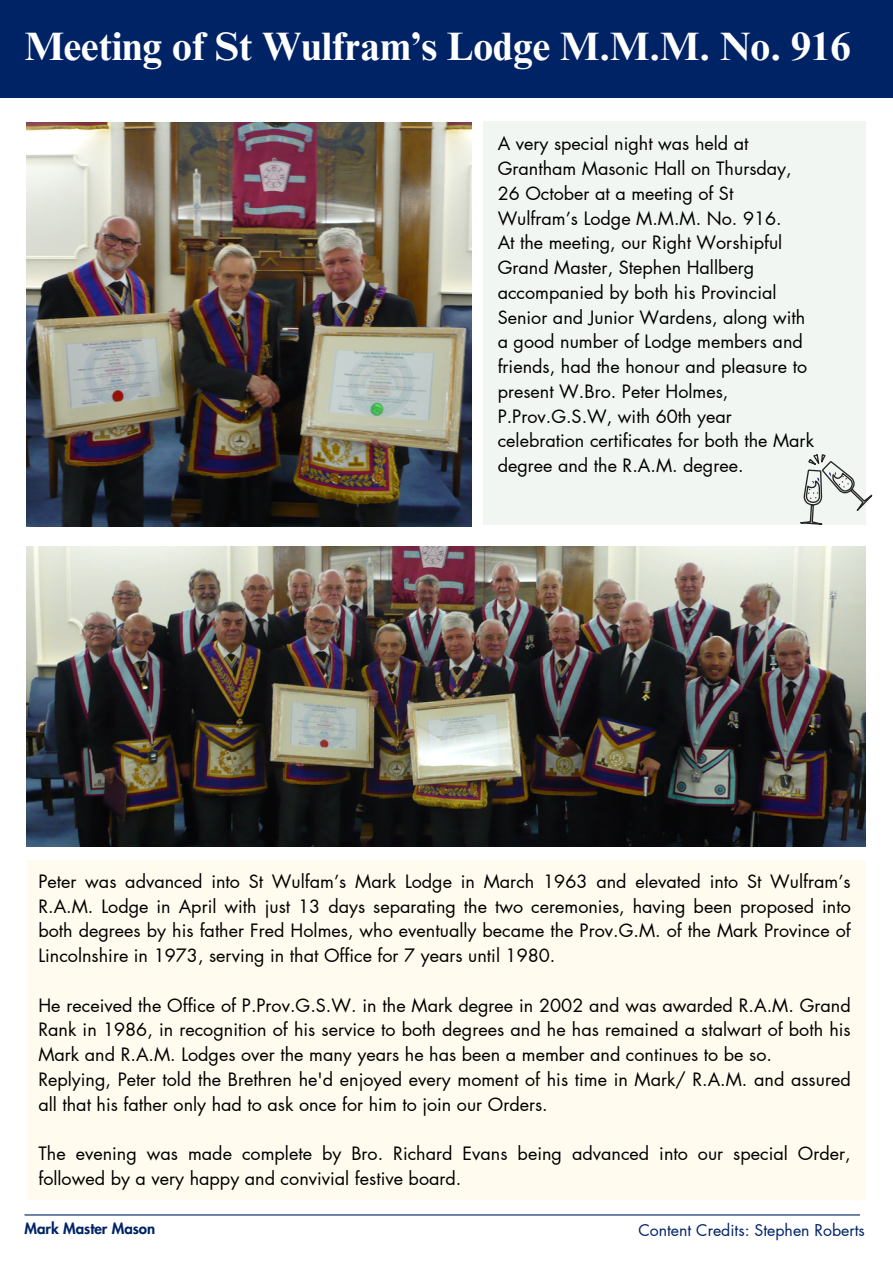
<style>
.page{position:relative;width:893px;height:1264px;background:#fff}
.page>*{position:absolute;margin:0;border:0;box-sizing:border-box;transform-origin:0 0}
.t1{font:700 39.6px "Times NRMT Pro";color:#fff}
.t2{font:18px/24.8px "Futura LT Pro";color:#000}
.t3{font:15.9px "Futura LT Pro";color:#002366}
.t4{font:800 15px "Futura LT Pro";color:#002366}
</style>
<div class="page">
<div style="left:27px;top:860px;width:838px;height:339px;background:#fffbee"></div>
<img style="left:27px;top:123px;width:444px;height:403px">
<img style="left:27px;top:546px;width:838px;height:300px">
<hr style="left:24px;top:1214px;width:835px;height:1px;background:#002366">
<div style="left:0;top:0;width:892px;height:97px;background:#002366"></div>
<div style="left:483px;top:121px;width:382px;height:403px;background:#f1f6f2"></div>
<svg style="left:780px;top:451px;width:93px;height:74px"></svg>
<p class="t1" style="left:25px;top:32px;width:827px">Meeting of St Wulfram’s Lodge M.M.M. No. 916</p>
<p class="t2" style="left:497px;top:132px;width:295px">A very special night was held at<br>Grantham Masonic Hall on Thursday,<br>26 October at a meeting of St<br>Wulfram’s Lodge M.M.M. No. 916.</p>
<p class="t2" style="left:497px;top:231px;width:318px">At the meeting, our Right Worshipful Grand Master, Stephen Hallberg accompanied by both his Provincial Senior and Junior Wardens, along with a good number of Lodge members and friends, had the honour and pleasure to present W.Bro. Peter Holmes, P.Prov.G.S.W, with 60th year celebration certificates for both the Mark degree and the R.A.M. degree.</p>
<p class="t2" style="left:38px;top:869px;width:813px;text-align:justify">Peter was advanced into St Wulfam’s Mark Lodge in March 1963 and elevated into St Wulfram’s R.A.M. Lodge in April with just 13 days separating the two ceremonies, having been proposed into both degrees by his father Fred Holmes, who eventually became the Prov.G.M. of the Mark Province of Lincolnshire in 1973, serving in that Office for 7 years until 1980.</p>
<p class="t2" style="left:38px;top:993px;width:813px;text-align:justify">He received the Office of P.Prov.G.S.W. in the Mark degree in 2002 and was awarded R.A.M. Grand Rank in 1986, in recognition of his service to both degrees and he has remained a stalwart of both his Mark and R.A.M. Lodges over the many years he has been a member and continues to be so.</p>
<p class="t2" style="left:38px;top:1067px;width:813px">Replying, Peter told the Brethren he'd enjoyed every moment of his time in Mark/ R.A.M. and assured all that his father only had to ask once for him to join our Orders.</p>
<p class="t2" style="left:38px;top:1141px;width:813px">The evening was made complete by Bro. Richard Evans being advanced into our special Order, followed by a very happy and convivial festive board.</p>
<p class="t4" style="left:24px;top:1221px;width:132px">Mark Master Mason</p>
<p class="t3" style="left:638px;top:1222px;width:228px">Content Credits: Stephen Roberts</p>
</div>
